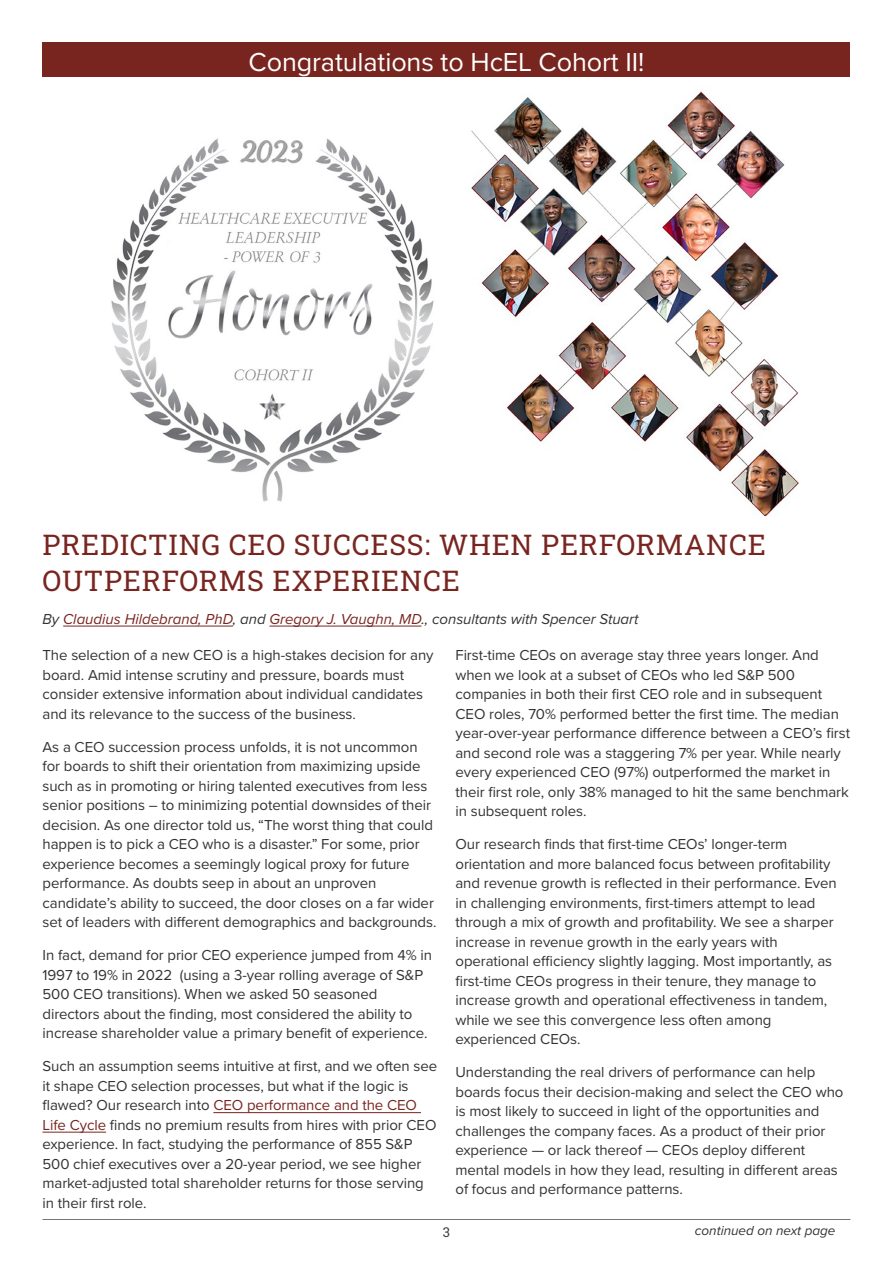
<style>
.page{position:relative;width:893px;height:1263px;background:#fff}
.page>*{position:absolute;margin:0;border:0;box-sizing:border-box;transform-origin:0 0}
.Intro_title{font:28.5px/36px "Roboto Slab";letter-spacing:.025em;color:#78251f}
.t1{font:27px "Proxima Nova";letter-spacing:-.005em;color:#fff}
.t2{font:15px/19.5px "Proxima Nova";letter-spacing:-.005em;color:#333}
.t3{font:italic 15px "Proxima Nova";color:#78251f}
.t4{font:italic 13.5px "Proxima Nova";color:#333}
.t5{font:13.5px "Roboto Slab";color:#3e3e3f}
.s1{color:#333}
.s2{color:#78251f}
</style>
<div class="page">
<hr style="left:63px;top:626px;width:170px;height:1px;background:#78251f">
<hr style="left:269px;top:626px;width:152px;height:1px;background:#78251f">
<hr style="left:213px;top:1112px;width:208px;height:1px;background:#78251f">
<hr style="left:43px;top:1132px;width:63px;height:1px;background:#78251f">
<hr style="left:43px;top:1219px;width:807px;height:1px;background:#757675">
<img style="left:111px;top:90px;width:688px;height:426px">
<div style="left:43px;top:43px;width:807px;height:34px;background:#78251f"></div>
<p class="t1" style="left:249px;top:41px;width:397px">Congratulations to HcEL Cohort II!</p>
<p class="Intro_title" style="left:43px;top:526px;width:725px">PREDICTING CEO SUCCESS: WHEN PERFORMANCE<br>OUTPERFORMS EXPERIENCE</p>
<p class="t3" style="left:43px;top:607px;width:597px"><span class="s1">By</span> Claudius Hildebrand, PhD<span class="s1">, and</span> Gregory J. Vaughn, MD<span class="s1">., consultants with Spencer Stuart</span></p>
<p class="t2" style="left:43px;top:645px;width:393px">The selection of a new CEO is a high-stakes decision for any board. Amid intense scrutiny and pressure, boards must consider extensive information about individual candidates and its relevance to the success of the business.</p>
<p class="t2" style="left:43px;top:736px;width:396px">As a CEO succession process unfolds, it is not uncommon for boards to shift their orientation from maximizing upside such as in promoting or hiring talented executives from less senior positions – to minimizing potential downsides of their decision. As one director told us, “The worst thing that could happen is to pick a CEO who is a disaster.” For some, prior experience becomes a seemingly logical proxy for future performance. As doubts seep in about an unproven candidate’s ability to succeed, the door closes on a far wider set of leaders with different demographics and backgrounds.</p>
<p class="t2" style="left:43px;top:945px;width:391px">In fact, demand for prior CEO experience jumped from 4% in 1997 to 19% in 2022 (using a 3-year rolling average of S&amp;P 500 CEO transitions). When we asked 50 seasoned directors about the finding, most considered the ability to increase shareholder value a primary benefit of experience.</p>
<p class="t2" style="left:43px;top:1056px;width:396px">Such an assumption seems intuitive at first, and we often see it shape CEO selection processes, but what if the logic is flawed? Our research into <span class="s2">CEO performance and the CEO Life Cycle</span> finds no premium results from hires with prior CEO experience. In fact, studying the performance of 855 S&amp;P 500 chief executives over a 20-year period, we see higher market-adjusted total shareholder returns for those serving in their first role.</p>
<p class="t2" style="left:455px;top:645px;width:396px">First-time CEOs on average stay three years longer. And when we look at a subset of CEOs who led S&amp;P 500 companies in both their first CEO role and in subsequent CEO roles, 70% performed better the first time. The median year-over-year performance difference between a CEO’s first and second role was a staggering 7% per year. While nearly every experienced CEO (97%) outperformed the market in their first role, only 38% managed to hit the same benchmark in subsequent roles.</p>
<p class="t2" style="left:455px;top:834px;width:383px">Our research finds that first-time CEOs’ longer-term orientation and more balanced focus between profitability and revenue growth is reflected in their performance. Even in challenging environments, first-timers attempt to lead through a mix of growth and profitability. We see a sharper increase in revenue growth in the early years with operational efficiency slightly lagging. Most importantly, as first-time CEOs progress in their tenure, they manage to increase growth and operational effectiveness in tandem, while we see this convergence less often among experienced CEOs.</p>
<p class="t2" style="left:455px;top:1062px;width:389px">Understanding the real drivers of performance can help boards focus their decision-making and select the CEO who is most likely to succeed in light of the opportunities and challenges the company faces. As a product of their prior experience — or lack thereof — CEOs deploy different mental models in how they lead, resulting in different areas of focus and performance patterns.</p>
<p class="t5" style="left:443px;top:1223px;width:9px">3</p>
<p class="t4" style="left:695px;top:1220px;width:142px">continued on next page</p>
</div>
